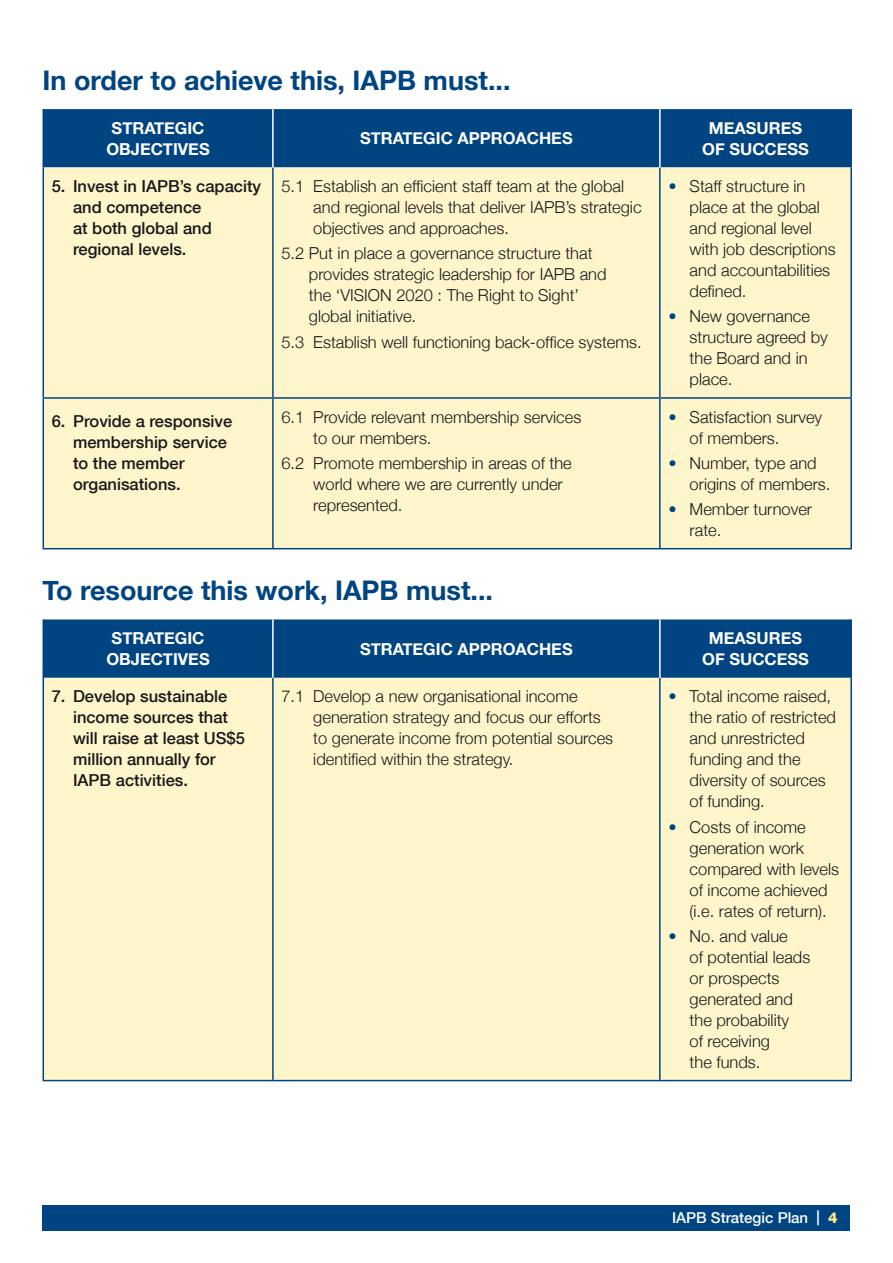
<style>
.page{position:relative;width:893px;height:1263px;background:#fff}
.page>*{position:absolute;margin:0;border:0;box-sizing:border-box;transform-origin:0 0}
.t1{font:700 27px "Helvetica Neue";color:#004481}
.t2{font:300 16.5px/21px "Helvetica Neue";color:#1a171c}
.t3{font:500 16.5px/21px "Helvetica Neue";color:#1a171c}
.t4{font:700 16.5px/21px "Helvetica Neue";color:#fff;text-align:center}
.t5{font:500 15px "Helvetica Neue";color:#fff}
.s1{color:#004481}
.s2{font-weight:800;color:#ffeb8a}
</style>
<div class="page">
<div style="left:43px;top:1205px;width:807px;height:26px;background:#004481"></div>
<div style="left:44px;top:109px;width:806px;height:58px;background:#004481"></div>
<div style="left:44px;top:167px;width:806px;height:381px;background:#fff5ca"></div>
<hr style="left:659px;top:167px;width:2px;height:230px;background:#004481">
<hr style="left:273px;top:397px;width:387px;height:2px;background:#004481">
<hr style="left:660px;top:397px;width:192px;height:2px;background:#004481">
<hr style="left:659px;top:399px;width:2px;height:149px;background:#004481">
<hr style="left:43px;top:167px;width:1px;height:230px;background:#004481">
<hr style="left:43px;top:397px;width:230px;height:2px;background:#004481">
<hr style="left:43px;top:399px;width:1px;height:149px;background:#004481">
<hr style="left:43px;top:548px;width:230px;height:1px;background:#004481">
<hr style="left:272px;top:167px;width:2px;height:230px;background:#004481">
<hr style="left:850px;top:167px;width:2px;height:230px;background:#004481">
<hr style="left:272px;top:399px;width:2px;height:149px;background:#004481">
<hr style="left:850px;top:399px;width:2px;height:149px;background:#004481">
<hr style="left:273px;top:548px;width:387px;height:1px;background:#004481">
<hr style="left:660px;top:548px;width:192px;height:1px;background:#004481">
<hr style="left:43px;top:109px;width:1px;height:58px;background:#004481">
<hr style="left:850px;top:109px;width:2px;height:58px;background:#004481">
<hr style="left:272px;top:109px;width:2px;height:58px;background:#fff">
<hr style="left:659px;top:109px;width:2px;height:58px;background:#fff">
<div style="left:44px;top:619px;width:806px;height:59px;background:#004481"></div>
<div style="left:44px;top:678px;width:806px;height:402px;background:#fff5ca"></div>
<hr style="left:659px;top:678px;width:2px;height:402px;background:#004481">
<hr style="left:273px;top:1080px;width:387px;height:1px;background:#004481">
<hr style="left:660px;top:1080px;width:192px;height:1px;background:#004481">
<hr style="left:43px;top:678px;width:1px;height:402px;background:#004481">
<hr style="left:43px;top:1080px;width:230px;height:1px;background:#004481">
<hr style="left:272px;top:678px;width:2px;height:402px;background:#004481">
<hr style="left:850px;top:678px;width:2px;height:402px;background:#004481">
<hr style="left:43px;top:619px;width:1px;height:59px;background:#004481">
<hr style="left:850px;top:619px;width:2px;height:59px;background:#004481">
<hr style="left:272px;top:619px;width:2px;height:59px;background:#fff">
<hr style="left:659px;top:619px;width:2px;height:59px;background:#fff">
<h1 class="t1" style="left:43px;top:64px;width:469px">In order to achieve this, IAPB must...</h1>
<p class="t4" style="left:106px;top:117px;width:105px">STRATEGIC<br>OBJECTIVES</p>
<p class="t4" style="left:360px;top:127px;width:214px">STRATEGIC APPROACHES</p>
<p class="t4" style="left:702px;top:117px;width:108px">MEASURES<br>OF SUCCESS</p>
<p class="t3" style="left:73px;top:175px;width:190px;text-indent:-21px">5. Invest in IAPB’s capacity and competence<br>at both global and regional levels.</p>
<p class="t2" style="left:313px;top:175px;width:330px;text-indent:-32px">5.1 Establish an efficient staff team at the global and regional levels that deliver IAPB’s strategic objectives and approaches.</p>
<p class="t2" style="left:690px;top:175px;width:148px;text-indent:-21px"><span class="s1">•</span> Staff structure in place at the global and regional level with job descriptions and accountabilities defined.</p>
<p class="t2" style="left:690px;top:306px;width:140px;text-indent:-21px"><span class="s1">•</span> New governance structure agreed by the Board and in place.</p>
<p class="t2" style="left:309px;top:242px;width:299px;text-indent:-28px">5.2 Put in place a governance structure that provides strategic leadership for IAPB and the ‘VISION 2020 : The Right to Sight’ global initiative.</p>
<p class="t2" style="left:281px;top:331px;width:362px">5.3 Establish well functioning back-office systems.</p>
<p class="t3" style="left:73px;top:410px;width:161px;text-indent:-21px">6. Provide a responsive membership service to the member organisations.</p>
<p class="t2" style="left:313px;top:406px;width:270px;text-indent:-32px">6.1 Provide relevant membership services to our members.</p>
<p class="t2" style="left:313px;top:452px;width:260px;text-indent:-32px">6.2 Promote membership in areas of the world where we are currently under represented.</p>
<p class="t2" style="left:690px;top:406px;width:134px;text-indent:-21px"><span class="s1">•</span> Satisfaction survey of members.</p>
<p class="t2" style="left:690px;top:452px;width:142px;text-indent:-21px"><span class="s1">•</span> Number, type and origins of members.</p>
<p class="t2" style="left:690px;top:498px;width:124px;text-indent:-21px"><span class="s1">•</span> Member turnover rate.</p>
<h1 class="t1" style="left:43px;top:574px;width:452px">To resource this work, IAPB must...</h1>
<p class="t4" style="left:106px;top:627px;width:105px">STRATEGIC<br>OBJECTIVES</p>
<p class="t4" style="left:360px;top:638px;width:214px">STRATEGIC APPROACHES</p>
<p class="t4" style="left:702px;top:627px;width:108px">MEASURES<br>OF SUCCESS</p>
<p class="t3" style="left:73px;top:686px;width:173px;text-indent:-21px">7. Develop sustainable income sources that will raise at least US$5 million annually for<br>IAPB activities.</p>
<p class="t2" style="left:313px;top:686px;width:301px;text-indent:-32px">7.1 Develop a new organisational income generation strategy and focus our efforts to generate income from potential sources identified within the strategy.</p>
<p class="t2" style="left:690px;top:686px;width:148px;text-indent:-21px"><span class="s1">•</span> Total income raised, the ratio of restricted and unrestricted funding and the diversity of sources of funding.</p>
<p class="t2" style="left:690px;top:816px;width:151px;text-indent:-21px"><span class="s1">•</span> Costs of income generation work compared with levels of income achieved (i.e. rates of return).</p>
<p class="t2" style="left:690px;top:925px;width:122px;text-indent:-21px"><span class="s1">•</span> No. and value<br>of potential leads or prospects generated and the probability<br>of receiving<br>the funds.</p>
<p class="t5" style="left:672px;top:1209px;width:167px">IAPB Strategic Plan | <span class="s2">4</span></p>
</div>
